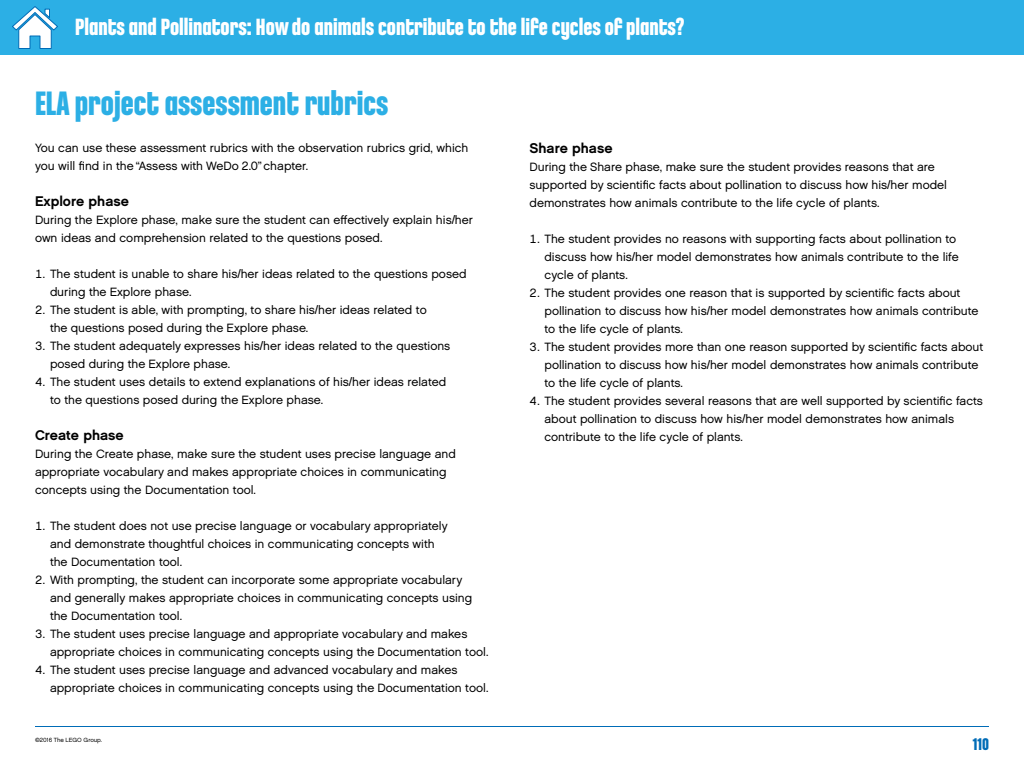
<style>
.page{position:relative;width:1024px;height:768px;background:#fff}
.page>*{position:absolute;margin:0;border:0;box-sizing:border-box;transform-origin:0 0}
.t1{font:700 36px "LEGO Chalet Comprime 80";color:#2cafe5}
.t2{font:700 25px "LEGO Chalet Comprime 80";color:#fff}
.t3{font:700 18px "LEGO Chalet Comprime 80";color:#006cb7}
.t4{font:700 14px "LEGO Chalet 60";color:#000}
.t5{font:12px/18px "LEGO Chalet 60";color:#000}
.t6{font:6px "LEGO Chalet 60";color:#000}
</style>
<div class="page">
<div style="left:0;top:0;width:1024px;height:55px;background:#2cafe5"></div>
<hr style="left:35px;top:726px;width:954px;height:2px;background:#006cb7">
<svg style="left:12px;top:6px;width:46px;height:43px"></svg>
<h2 class="t2" style="left:75px;top:12px;width:611px">Plants and Pollinators: How do animals contribute to the life cycles of plants?</h2>
<h1 class="t1" style="left:35px;top:82px;width:355px">ELA project assessment rubrics</h1>
<p class="t5" style="left:35px;top:138px;width:435px">You can use these assessment rubrics with the observation rubrics grid, which you will find in the “Assess with WeDo 2.0” chapter.</p>
<p class="t4" style="left:35px;top:192px;width:96px">Explore phase</p>
<p class="t5" style="left:35px;top:210px;width:440px">During the Explore phase, make sure the student can effectively explain his/her own ideas and comprehension related to the questions posed.</p>
<p class="t5" style="left:50px;top:264px;width:418px;text-indent:-15px">1. The student is unable to share his/her ideas related to the questions posed during the Explore phase.</p>
<p class="t5" style="left:50px;top:300px;width:378px;text-indent:-15px">2. The student is able, with prompting, to share his/her ideas related to the questions posed during the Explore phase.</p>
<p class="t5" style="left:50px;top:336px;width:402px;text-indent:-15px">3. The student adequately expresses his/her ideas related to the questions posed during the Explore phase.</p>
<p class="t5" style="left:50px;top:372px;width:398px;text-indent:-15px">4. The student uses details to extend explanations of his/her ideas related to the questions posed during the Explore phase.</p>
<p class="t4" style="left:35px;top:426px;width:90px">Create phase</p>
<p class="t5" style="left:35px;top:444px;width:423px">During the Create phase, make sure the student uses precise language and appropriate vocabulary and makes appropriate choices in communicating concepts using the Documentation tool.</p>
<p class="t5" style="left:50px;top:516px;width:399px;text-indent:-15px">1. The student does not use precise language or vocabulary appropriately and demonstrate thoughtful choices in communicating concepts with the Documentation tool.</p>
<p class="t5" style="left:50px;top:570px;width:424px;text-indent:-15px">2. With prompting, the student can incorporate some appropriate vocabulary and generally makes appropriate choices in communicating concepts using the Documentation tool.</p>
<p class="t5" style="left:50px;top:624px;width:440px;text-indent:-15px">3. The student uses precise language and appropriate vocabulary and makes appropriate choices in communicating concepts using the Documentation tool.</p>
<p class="t5" style="left:50px;top:660px;width:440px;text-indent:-15px">4. The student uses precise language and advanced vocabulary and makes appropriate choices in communicating concepts using the Documentation tool.</p>
<p class="t4" style="left:530px;top:139px;width:85px">Share phase</p>
<p class="t5" style="left:530px;top:158px;width:419px">During the Share phase, make sure the student provides reasons that are supported by scientific facts about pollination to discuss how his/her model demonstrates how animals contribute to the life cycle of plants.</p>
<p class="t5" style="left:544px;top:230px;width:416px;text-indent:-15px">1. The student provides no reasons with supporting facts about pollination to discuss how his/her model demonstrates how animals contribute to the life cycle of plants.</p>
<p class="t5" style="left:544px;top:284px;width:436px;text-indent:-15px">2. The student provides one reason that is supported by scientific facts about pollination to discuss how his/her model demonstrates how animals contribute to the life cycle of plants.</p>
<p class="t5" style="left:544px;top:338px;width:440px;text-indent:-15px">3. The student provides more than one reason supported by scientific facts about pollination to discuss how his/her model demonstrates how animals contribute to the life cycle of plants.</p>
<p class="t5" style="left:544px;top:392px;width:440px;text-indent:-15px">4. The student provides several reasons that are well supported by scientific facts about pollination to discuss how his/her model demonstrates how animals contribute to the life cycle of plants.</p>
<p class="t6" style="left:35px;top:736px;width:69px">©2016 The LEGO Group.</p>
<h3 class="t3" style="left:973px;top:734px;width:18px">110</h3>
</div>
